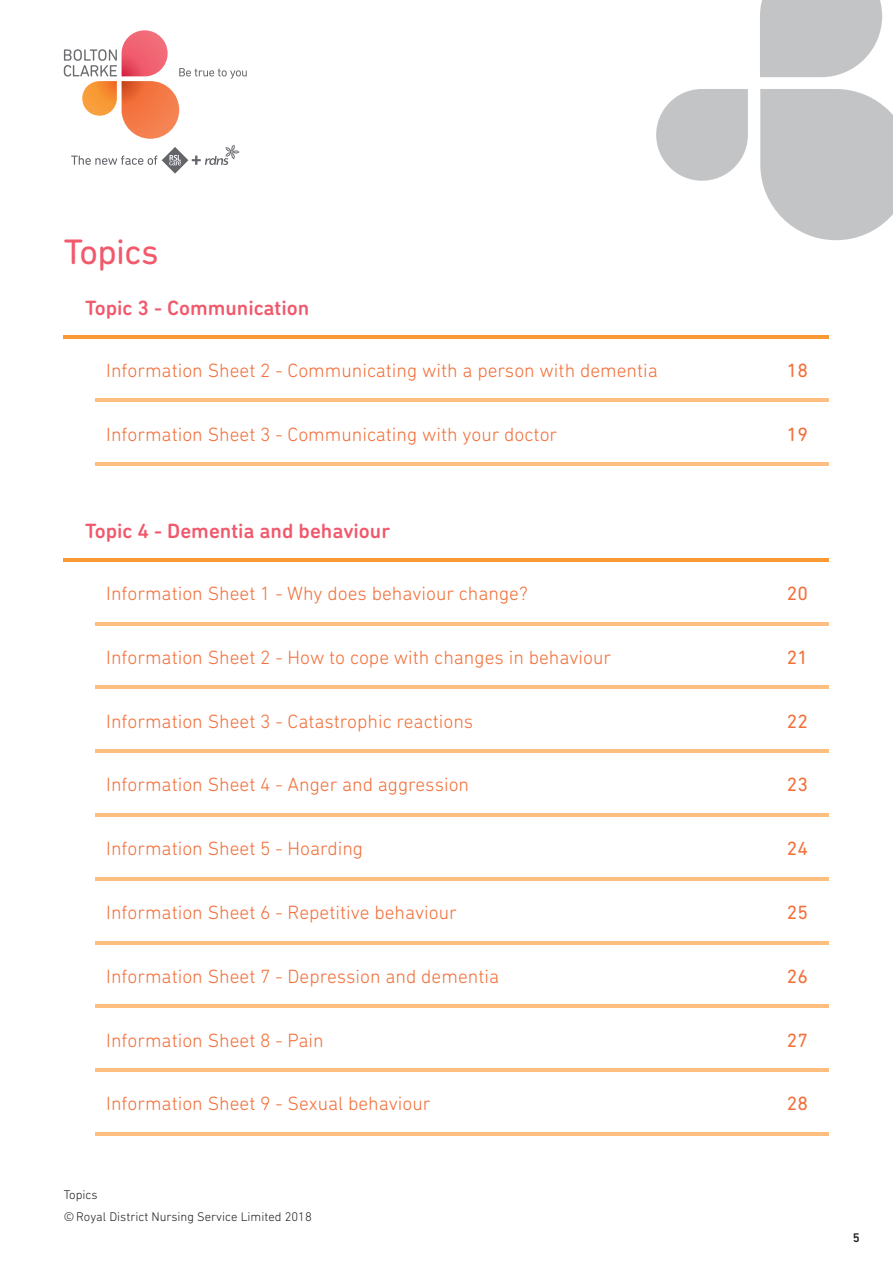
<style>
.page{position:relative;width:893px;height:1263px;background:#fff}
.page>*{position:absolute;margin:0;border:0;box-sizing:border-box;transform-origin:0 0}
.t1{font:36px "DIN Next Rounded LT Pro";letter-spacing:-.015em;color:#f05a6c}
.t2{font:500 21px "DIN Next Rounded LT Pro";color:#f0596c}
.t3{font:300 19.5px "DIN Next Rounded LT Pro";color:#f26f39}
.t4{font:19.5px "DIN Next Rounded LT Pro";color:#f26f39}
.Body_text{font:300 12.75px "DIN Next Rounded LT Pro";color:#231f20}
.t5{font:500 12.75px "DIN Next Rounded LT Pro";color:#231f20}
</style>
<div class="page">
<svg style="left:760px;top:0;width:122px;height:77px;background:#c7c8ca"></svg>
<svg style="left:656px;top:89px;width:92px;height:92px"></svg>
<svg style="left:760px;top:89px;width:133px;height:151px;background:#c9cacc"></svg>
<svg style="left:64px;top:30px;width:183px;height:109px"></svg>
<svg style="left:71px;top:145px;width:168px;height:29px"></svg>
<hr style="left:64px;top:335px;width:765px;height:3px;background:#f89932">
<hr style="left:96px;top:462px;width:733px;height:4px;background:#fcbf7f">
<hr style="left:96px;top:685px;width:733px;height:4px;background:#fcbf7f">
<hr style="left:96px;top:749px;width:733px;height:4px;background:#fcbf7f">
<hr style="left:96px;top:813px;width:733px;height:4px;background:#fcbf7f">
<hr style="left:96px;top:622px;width:733px;height:3px;background:#fcbf7f">
<hr style="left:64px;top:558px;width:765px;height:4px;background:#f89932">
<hr style="left:96px;top:877px;width:733px;height:3px;background:#fcbf7f">
<hr style="left:96px;top:941px;width:733px;height:3px;background:#fcbf7f">
<hr style="left:96px;top:1004px;width:733px;height:4px;background:#fcbf7f">
<hr style="left:96px;top:1068px;width:733px;height:4px;background:#fcbf7f">
<hr style="left:96px;top:398px;width:733px;height:4px;background:#fcbf7f">
<hr style="left:96px;top:1132px;width:733px;height:4px;background:#fcbf7f">
<p class="t1" style="left:64px;top:231px;width:96px">Topics</p>
<p class="t2" style="left:85px;top:296px;width:226px">Topic 3 - Communication</p>
<p class="t3" style="left:106px;top:359px;width:553px">Information Sheet 2 - Communicating with a person with dementia</p>
<p class="t4" style="left:787px;top:359px;width:23px">18</p>
<p class="t3" style="left:106px;top:423px;width:452px">Information Sheet 3 - Communicating with your doctor</p>
<p class="t4" style="left:787px;top:423px;width:23px">19</p>
<p class="t2" style="left:85px;top:519px;width:307px">Topic 4 - Dementia and behaviour</p>
<p class="t3" style="left:106px;top:582px;width:423px">Information Sheet 1 - Why does behaviour change?</p>
<p class="t4" style="left:787px;top:582px;width:23px">20</p>
<p class="t3" style="left:106px;top:646px;width:506px">Information Sheet 2 - How to cope with changes in behaviour</p>
<p class="t4" style="left:787px;top:646px;width:23px">21</p>
<p class="t3" style="left:106px;top:710px;width:368px">Information Sheet 3 - Catastrophic reactions</p>
<p class="t4" style="left:787px;top:710px;width:23px">22</p>
<p class="t3" style="left:106px;top:773px;width:364px">Information Sheet 4 - Anger and aggression</p>
<p class="t4" style="left:787px;top:773px;width:23px">23</p>
<p class="t3" style="left:106px;top:837px;width:258px">Information Sheet 5 - Hoarding</p>
<p class="t4" style="left:787px;top:837px;width:23px">24</p>
<p class="t3" style="left:106px;top:901px;width:352px">Information Sheet 6 - Repetitive behaviour</p>
<p class="t4" style="left:787px;top:901px;width:23px">25</p>
<p class="t3" style="left:106px;top:965px;width:394px">Information Sheet 7 - Depression and dementia</p>
<p class="t4" style="left:787px;top:965px;width:23px">26</p>
<p class="t3" style="left:106px;top:1029px;width:219px">Information Sheet 8 - Pain</p>
<p class="t4" style="left:787px;top:1029px;width:23px">27</p>
<p class="t3" style="left:106px;top:1092px;width:326px">Information Sheet 9 - Sexual behaviour</p>
<p class="Body_text" style="left:64px;top:1188px;width:35px">Topics</p>
<p class="Body_text" style="left:64px;top:1209px;width:250px">© Royal District Nursing Service Limited 2018</p>
<p class="t4" style="left:787px;top:1092px;width:23px">28</p>
<p class="t5" style="left:853px;top:1230px;width:8px">5</p>
</div>
